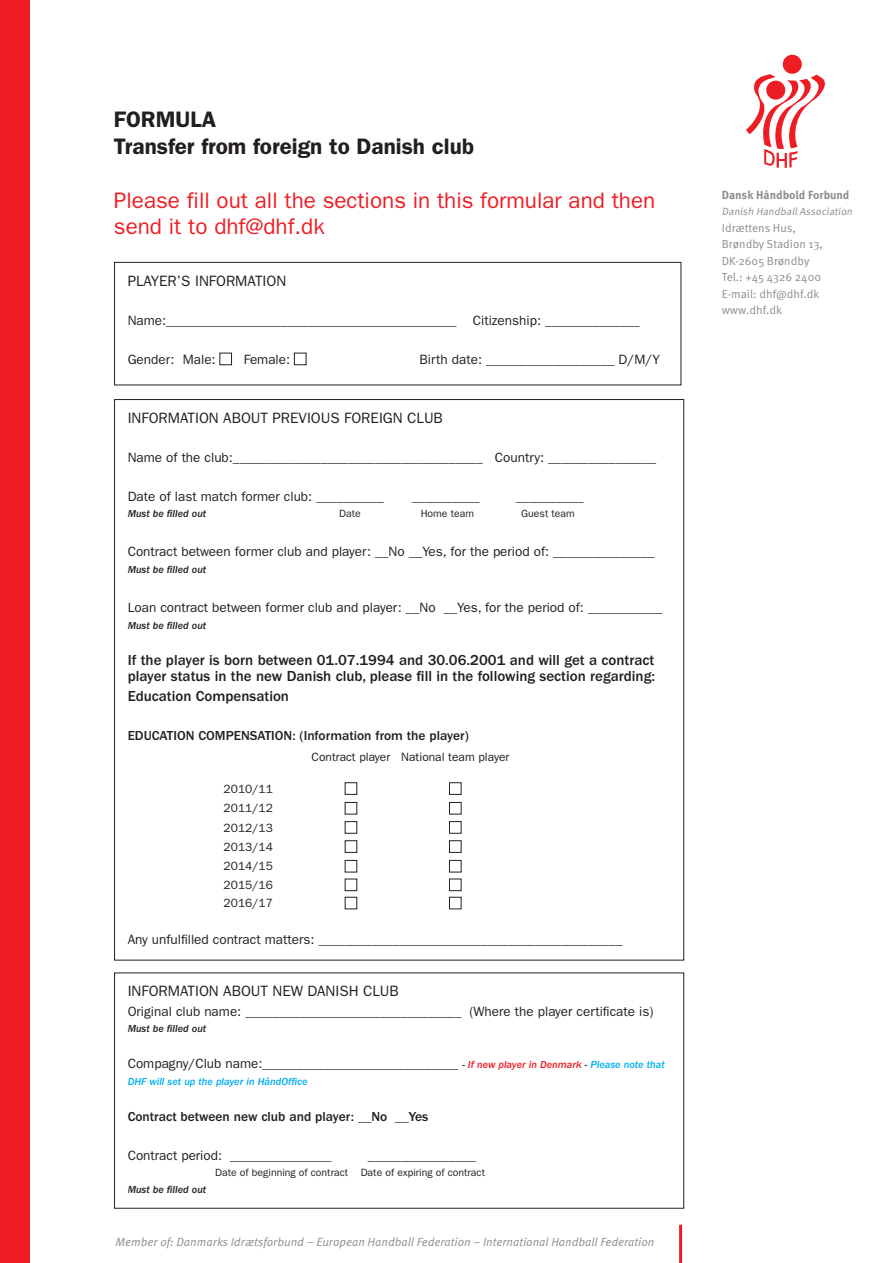
<style>
.page{position:relative;width:893px;height:1263px;background:#fff}
.page>*{position:absolute;margin:0;border:0;box-sizing:border-box;transform-origin:0 0}
.t1{font:22.5px/25.5px "ITC Franklin Gothic Std";color:#ee1d23}
.t2{font:600 22.5px/27px "ITC Franklin Gothic Std";color:#231f20}
.t3{font:500 15px/16.5px "ITC Franklin Gothic Std";color:#231f20}
.t4{font:15px "ITC Franklin Gothic Std";color:#231f20}
.t5{font:13.5px "ITC Franklin Gothic Std";color:#231f20}
.t6{font:500 13.5px "ITC Franklin Gothic Std";color:#231f20}
.t7{font:12px "ITC Franklin Gothic Std";color:#231f20}
.t8{font:italic 11.85px "Meta Pro";color:#8a8c8f}
.t9{font:11.7px "Meta Pro";color:#8a8c8f}
.t10{font:700 11.7px "Meta Pro";color:#8a8c8f}
.t11{font:10.5px "ITC Franklin Gothic Std Med It";color:#231f20}
.t12{font:10.5px "ITC Franklin Gothic Std";color:#231f20}
.t13{font:10.5px "ITC Franklin Gothic Std Med It";color:#00aeef}
.t14{font:italic 10.5px "Meta Pro";color:#8a8c8f}
.s1{font-family:"ITC Franklin Gothic Std Med It";font-size:10.5px}
.s2{font-family:"ITC Franklin Gothic Std Med It";font-size:10.5px;color:#ee1d23}
.s3{font-family:"ITC Franklin Gothic Std Med It";font-size:10.5px;color:#00aeef}
</style>
<div class="page">
<div style="left:220px;top:353px;width:12px;height:12px;border:1px solid #231f20"></div>
<div style="left:294px;top:353px;width:12px;height:12px;border:1px solid #231f20"></div>
<div style="left:114px;top:262px;width:567px;height:123px;border:1px solid #231f20"></div>
<div style="left:345px;top:802px;width:12px;height:12px;border:1px solid #231f20"></div>
<div style="left:449px;top:802px;width:12px;height:12px;border:1px solid #231f20"></div>
<div style="left:345px;top:821px;width:12px;height:12px;border:1px solid #231f20"></div>
<div style="left:449px;top:821px;width:12px;height:12px;border:1px solid #231f20"></div>
<div style="left:345px;top:860px;width:12px;height:12px;border:1px solid #231f20"></div>
<div style="left:449px;top:860px;width:12px;height:12px;border:1px solid #231f20"></div>
<div style="left:345px;top:879px;width:12px;height:12px;border:1px solid #231f20"></div>
<div style="left:449px;top:879px;width:12px;height:12px;border:1px solid #231f20"></div>
<div style="left:345px;top:897px;width:12px;height:12px;border:1px solid #231f20"></div>
<div style="left:449px;top:897px;width:12px;height:12px;border:1px solid #231f20"></div>
<svg style="left:746px;top:74px;width:79px;height:94px"></svg>
<div style="left:783px;top:55px;width:19px;height:19px;background:#ee1d23;border-radius:50%"></div>
<div style="left:766px;top:81px;width:19px;height:19px;background:#ee1d23;border-radius:50%"></div>
<div style="left:0;top:0;width:29px;height:1263px;background:#ee1d23"></div>
<hr style="left:679px;top:1225px;width:3px;height:38px;background:#ee1d23">
<p class="t2" style="left:114px;top:106px;width:362px">FORMULA<br>Transfer from foreign to Danish club</p>
<p class="t1" style="left:114px;top:188px;width:543px">Please fill out all the sections in this formular and then send it to dhf@dhf.dk</p>
<p class="t4" style="left:128px;top:272px;width:160px">PLAYER’S INFORMATION</p>
<p class="t5" style="left:128px;top:312px;width:513px">Name:___________________________________________ Citizenship: ______________</p>
<p class="t5" style="left:128px;top:351px;width:90px">Gender: Male:</p>
<p class="t5" style="left:244px;top:351px;width:48px">Female:</p>
<p class="t5" style="left:420px;top:351px;width:242px">Birth date: ___________________ D/M/Y</p>
<p class="t4" style="left:128px;top:409px;width:317px">INFORMATION ABOUT PREVIOUS FOREIGN CLUB</p>
<p class="t5" style="left:128px;top:450px;width:530px">Name of the club:_____________________________________ Country: ________________</p>
<p class="t5" style="left:128px;top:489px;width:258px">Date of last match former club: __________</p>
<p class="t5" style="left:412px;top:489px;width:69px">__________</p>
<p class="t5" style="left:516px;top:489px;width:69px">__________</p>
<p class="t11" style="left:128px;top:508px;width:80px">Must be filled out</p>
<p class="t12" style="left:339px;top:508px;width:23px">Date</p>
<p class="t12" style="left:421px;top:508px;width:55px">Home team</p>
<p class="t12" style="left:521px;top:508px;width:55px">Guest team</p>
<p class="t5" style="left:128px;top:544px;width:528px">Contract between former club and player: __No __Yes, for the period of: _______________</p>
<p class="t11" style="left:128px;top:564px;width:80px">Must be filled out</p>
<p class="t5" style="left:128px;top:600px;width:536px">Loan contract between former club and player: __No __Yes, for the period of: ___________</p>
<p class="t11" style="left:128px;top:619px;width:80px">Must be filled out</p>
<p class="t3" style="left:128px;top:651px;width:529px">If the player is born between 01.07.1994 and 30.06.2001 and will get a contract player status in the new Danish club, please fill in the following section regarding:</p>
<p class="t3" style="left:128px;top:687px;width:163px">Education Compensation</p>
<p class="t6" style="left:128px;top:727px;width:343px">EDUCATION COMPENSATION: (Information from the player)</p>
<p class="t7" style="left:224px;top:782px;width:51px">2010/11</p>
<p class="t7" style="left:224px;top:801px;width:51px">2011/12</p>
<p class="t7" style="left:224px;top:820px;width:51px">2012/13</p>
<p class="t7" style="left:224px;top:840px;width:51px">2013/14</p>
<p class="t7" style="left:224px;top:859px;width:51px">2014/15</p>
<p class="t7" style="left:224px;top:878px;width:51px">2015/16</p>
<p class="t7" style="left:224px;top:896px;width:51px">2016/17</p>
<p class="t7" style="left:312px;top:750px;width:80px">Contract player</p>
<p class="t7" style="left:401px;top:750px;width:110px">National team player</p>
<p class="t5" style="left:128px;top:931px;width:496px">Any unfulfilled contract matters: _____________________________________________</p>
<p class="t4" style="left:128px;top:983px;width:273px">INFORMATION ABOUT NEW DANISH CLUB</p>
<p class="t5" style="left:128px;top:1003px;width:527px">Original club name: ________________________________ (Where the player certificate is)</p>
<p class="t11" style="left:128px;top:1023px;width:80px">Must be filled out</p>
<p class="t5" style="left:128px;top:1056px;width:539px">Compagny/Club name:_____________________________ <span class="s1">-</span> <span class="s2">If new player in Denmark</span> <span class="s1">-</span> <span class="s3">Please note that</span></p>
<p class="t13" style="left:128px;top:1075px;width:181px">DHF will set up the player in HåndOffice</p>
<p class="t6" style="left:128px;top:1109px;width:302px">Contract between new club and player: __No __Yes</p>
<p class="t5" style="left:128px;top:1147px;width:205px">Contract period: _______________</p>
<p class="t5" style="left:368px;top:1147px;width:110px">________________</p>
<p class="t12" style="left:215px;top:1167px;width:271px">Date of beginning of contract Date of expiring of contract</p>
<p class="t11" style="left:128px;top:1183px;width:80px">Must be filled out</p>
<p class="t8" style="left:116px;top:1234px;width:540px">Member of: Danmarks Idrætsforbund – European Handball Federation – International Handball Federation</p>
<p class="t10" style="left:722px;top:187px;width:129px">Dansk Håndbold Forbund</p>
<p class="t14" style="left:722px;top:205px;width:134px">Danish HandballAssociation</p>
<p class="t9" style="left:722px;top:220px;width:76px">Idrættens Hus,</p>
<p class="t9" style="left:722px;top:237px;width:103px">Brøndby Stadion 13,</p>
<p class="t9" style="left:722px;top:253px;width:89px">DK-2605 Brøndby</p>
<p class="t9" style="left:722px;top:270px;width:101px">Tel.: +45 4326 2400</p>
<p class="t9" style="left:722px;top:286px;width:99px">E-mail: dhf@dhf.dk</p>
<p class="t9" style="left:722px;top:303px;width:62px">www.dhf.dk</p>
</div>
